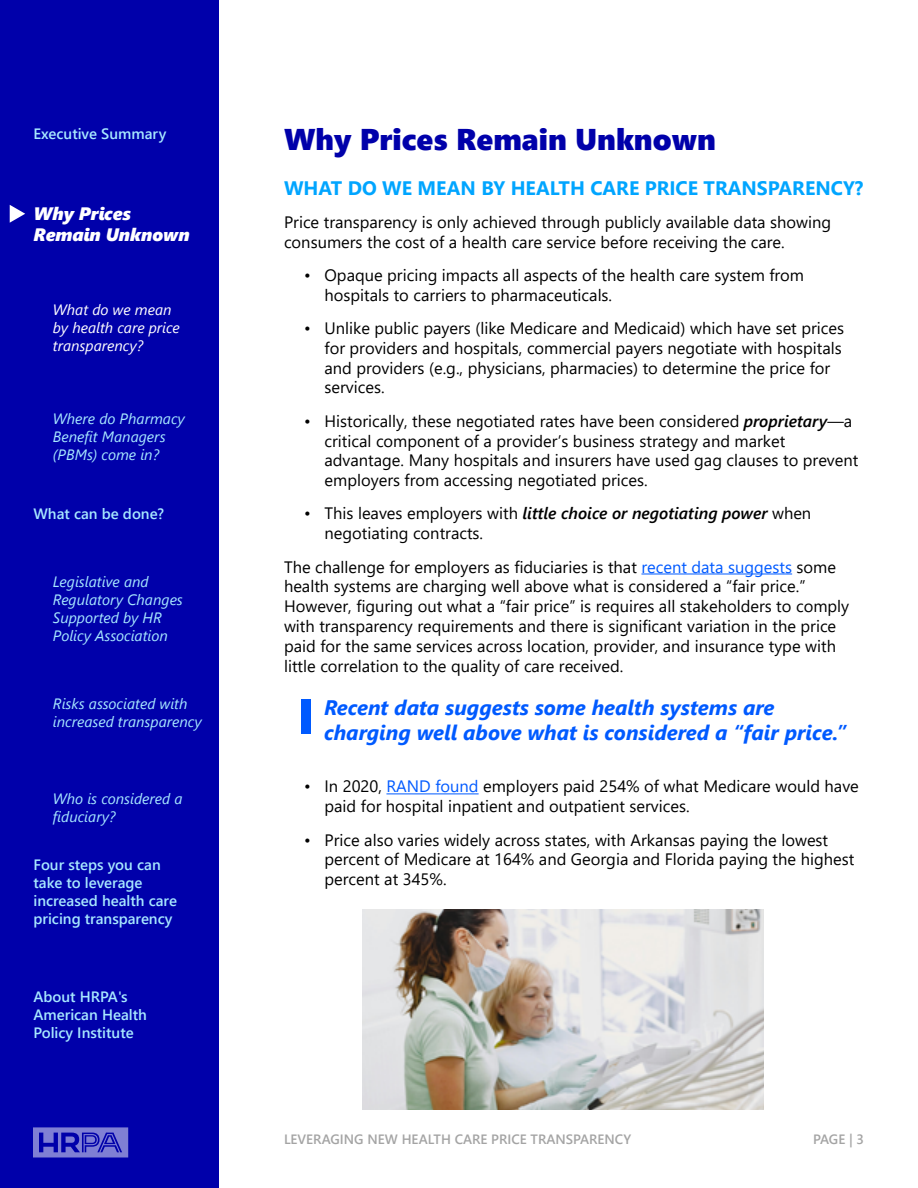
<style>
.page{position:relative;width:918px;height:1188px;background:#fff}
.page>*{position:absolute;margin:0;border:0;box-sizing:border-box;transform-origin:0 0}
.t1{font:30px "Segoe UI Black";color:#00a}
.t2{font:italic 700 21px/25.2px "Segoe UI";color:#005aff}
.t3{font:700 19.5px "Segoe UI";color:#00a5ff}
.t4{font:italic 18px/21.6px "Segoe UI Black";color:#fff}
.t5{font:16.5px/19.8px "Segoe UI";color:#000}
.t6{font:italic 15px/18px "Segoe UI";color:#a7e8ff}
.t7{font:600 15px/18px "Segoe UI";color:#a7e8ff}
.t8{font:italic 15px/18px "Segoe UI";color:#fff}
.t9{font:600 13.5px "Segoe UI";color:#a4a4a4}
.s1{font-weight:600;font-style:italic}
.s2{color:#005aff}
</style>
<div class="page">
<div style="left:0;top:0;width:218px;height:1188px;background:#00a"></div>
<svg style="left:33px;top:1127px;width:95px;height:31px"></svg>
<hr style="left:641px;top:574px;width:151px;height:1px;background:#005aff">
<hr style="left:386px;top:793px;width:93px;height:1px;background:#005aff">
<div style="left:301px;top:699px;width:9px;height:35px;background:#005aff"></div>
<img style="left:363px;top:909px;width:401px;height:201px">
<svg style="left:10px;top:205px;width:15px;height:18px"></svg>
<p class="t7" style="left:33px;top:124px;width:134px">Executive Summary</p>
<p class="t4" style="left:33px;top:201px;width:158px">Why Prices<br>Remain Unknown</p>
<p class="t8" style="left:53px;top:298px;width:128px">What do we mean by health care price transparency?</p>
<p class="t6" style="left:53px;top:407px;width:133px">Where do Pharmacy<br>Benefit Managers (PBMs) come in?</p>
<p class="t7" style="left:33px;top:504px;width:132px">What can be done?</p>
<p class="t6" style="left:53px;top:570px;width:131px">Legislative and<br>Regulatory Changes<br>Supported by HR<br>Policy Association</p>
<p class="t6" style="left:53px;top:692px;width:150px">Risks associated with increased transparency</p>
<p class="t6" style="left:53px;top:787px;width:131px">Who is considered a fiduciary?</p>
<p class="t7" style="left:33px;top:854px;width:145px">Four steps you can take to leverage increased health care pricing transparency</p>
<p class="t7" style="left:33px;top:987px;width:115px">About HRPA's<br>American Health<br>Policy Institute</p>
<h1 class="t1" style="left:284px;top:118px;width:433px">Why Prices Remain Unknown</h1>
<p class="t3" style="left:284px;top:169px;width:581px">WHAT DO WE MEAN BY HEALTH CARE PRICE TRANSPARENCY?</p>
<p class="t5" style="left:284px;top:211px;width:549px">Price transparency is only achieved through publicly available data showing consumers the cost of a health care service before receiving the care.</p>
<p class="t5" style="left:325px;top:264px;width:481px;text-indent:-20px">• Opaque pricing impacts all aspects of the health care system from hospitals to carriers to pharmaceuticals.</p>
<p class="t5" style="left:325px;top:317px;width:521px;text-indent:-20px">• Unlike public payers (like Medicare and Medicaid) which have set prices for providers and hospitals, commercial payers negotiate with hospitals and providers (e.g., physicians, pharmacies) to determine the price for services.</p>
<p class="t5" style="left:325px;top:410px;width:535px;text-indent:-20px">• Historically, these negotiated rates have been considered <span class="s1">proprietary</span>—a critical component of a provider’s business strategy and market advantage. Many hospitals and insurers have used gag clauses to prevent employers from accessing negotiated prices.</p>
<p class="t5" style="left:325px;top:502px;width:488px;text-indent:-20px">• This leaves employers with <span class="s1">little choice or negotiating power</span> when negotiating contracts.</p>
<p class="t5" style="left:284px;top:555px;width:567px">The challenge for employers as fiduciaries is that <span class="s2">recent data suggests</span> some health systems are charging well above what is considered a “fair price.” However, figuring out what a “fair price” is requires all stakeholders to comply with transparency requirements and there is significant variation in the price paid for the same services across location, provider, and insurance type with little correlation to the quality of care received.</p>
<p class="t2" style="left:324px;top:691px;width:524px">Recent data suggests some health systems are charging well above what is considered a “fair price.”</p>
<p class="t5" style="left:325px;top:775px;width:536px;text-indent:-20px">• In 2020, <span class="s2">RAND found</span> employers paid 254% of what Medicare would have paid for hospital inpatient and outpatient services.</p>
<p class="t5" style="left:325px;top:828px;width:531px;text-indent:-20px">• Price also varies widely across states, with Arkansas paying the lowest percent of Medicare at 164% and Georgia and Florida paying the highest percent at 345%.</p>
<p class="t9" style="left:284px;top:1126px;width:349px">LEVERAGING NEW HEALTH CARE PRICE TRANSPARENCY</p>
<p class="t9" style="left:813px;top:1126px;width:52px">PAGE | 3</p>
</div>
